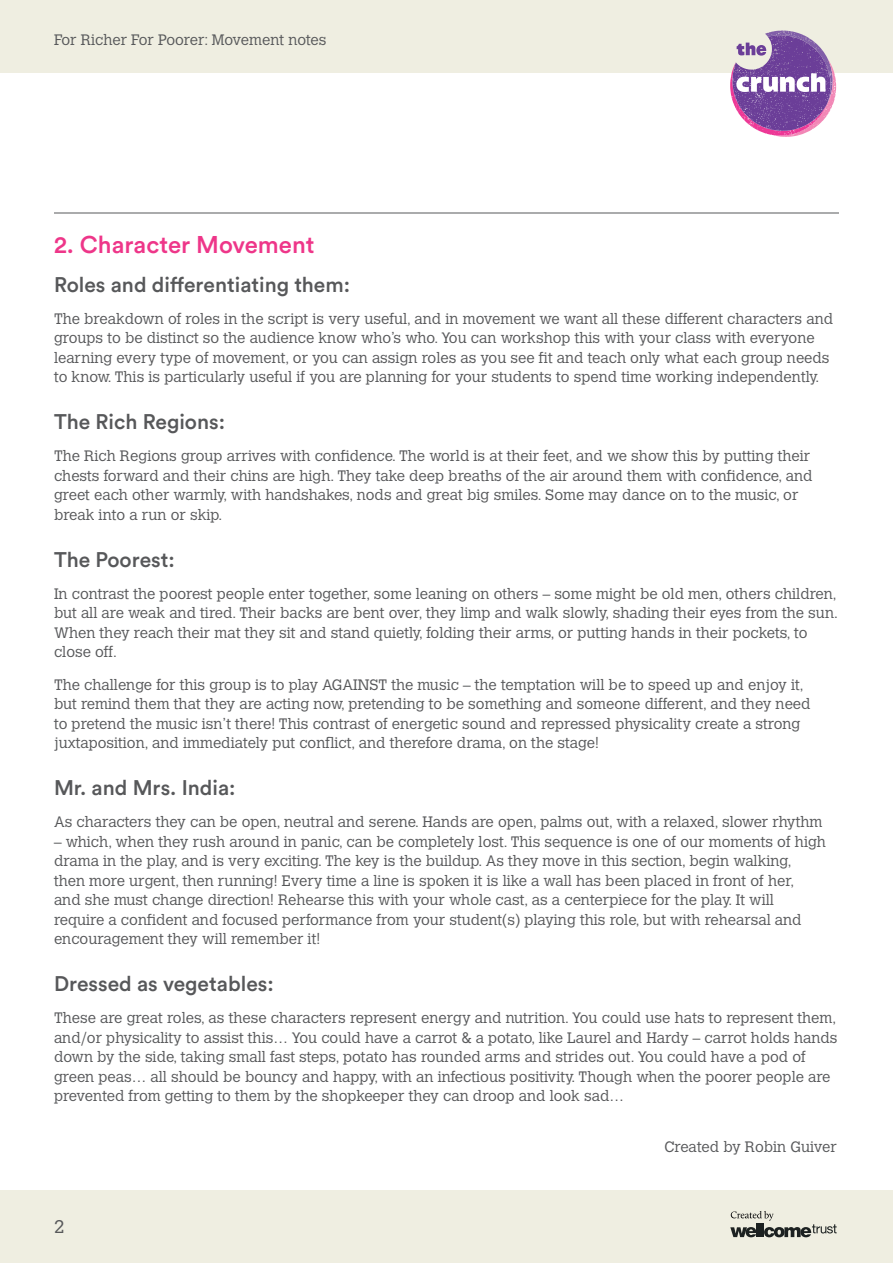
<style>
.page{position:relative;width:893px;height:1263px;background:#fff}
.page>*{position:absolute;margin:0;border:0;box-sizing:border-box;transform-origin:0 0}
.t1{font:500 24px "Circular Pro";color:#ee3689}
.t2{font:500 21px "Circular Pro";color:#57585a}
.t3{font:300 18px "Calvert MT Std";color:#57585a}
.t4{font:300 15px/19.5px "Calvert MT Std";color:#57585a}
</style>
<div class="page">
<div style="left:0;top:1191px;width:893px;height:72px;background:#efeee1"></div>
<div style="left:0;top:0;width:893px;height:72px;background:#efeee1"></div>
<svg style="left:730px;top:1211px;width:107px;height:26px"></svg>
<svg style="left:730px;top:31px;width:106px;height:106px"></svg>
<hr style="left:54px;top:213px;width:785px;height:1px;background:#57585a">
<p class="t4" style="left:54px;top:30px;width:274px">For Richer For Poorer: Movement notes</p>
<h1 class="t1" style="left:54px;top:229px;width:262px">2. Character Movement</h1>
<h2 class="t2" style="left:54px;top:270px;width:298px">Roles and differentiating them:</h2>
<p class="t4" style="left:54px;top:309px;width:781px">The breakdown of roles in the script is very useful, and in movement we want all these different characters and groups to be distinct so the audience know who’s who. You can workshop this with your class with everyone learning every type of movement, or you can assign roles as you see fit and teach only what each group needs to know. This is particularly useful if you are planning for your students to spend time working independently.</p>
<h2 class="t2" style="left:54px;top:407px;width:173px">The Rich Regions:</h2>
<p class="t4" style="left:54px;top:447px;width:760px">The Rich Regions group arrives with confidence. The world is at their feet, and we show this by putting their chests forward and their chins are high. They take deep breaths of the air around them with confidence, and greet each other warmly, with handshakes, nods and great big smiles. Some may dance on to the music, or break into a run or skip.</p>
<h2 class="t2" style="left:54px;top:545px;width:122px">The Poorest:</h2>
<p class="t4" style="left:54px;top:584px;width:785px">In contrast the poorest people enter together, some leaning on others – some might be old men, others children, but all are weak and tired. Their backs are bent over, they limp and walk slowly, shading their eyes from the sun.<br>When they reach their mat they sit and stand quietly, folding their arms, or putting hands in their pockets, to close off.</p>
<p class="t4" style="left:54px;top:675px;width:758px">The challenge for this group is to play AGAINST the music – the temptation will be to speed up and enjoy it, but remind them that they are acting now, pretending to be something and someone different, and they need to pretend the music isn’t there! This contrast of energetic sound and repressed physicality create a strong juxtaposition, and immediately put conflict, and therefore drama, on the stage!</p>
<h2 class="t2" style="left:54px;top:773px;width:183px">Mr. and Mrs. India:</h2>
<p class="t4" style="left:54px;top:812px;width:770px">As characters they can be open, neutral and serene. Hands are open, palms out, with a relaxed, slower rhythm</p>
<p class="t4" style="left:54px;top:832px;width:773px">– which, when they rush around in panic, can be completely lost. This sequence is one of our moments of high drama in the play, and is very exciting. The key is the buildup. As they move in this section, begin walking, then more urgent, then running! Every time a line is spoken it is like a wall has been placed in front of her,<br>and she must change direction! Rehearse this with your whole cast, as a centerpiece for the play. It will require a confident and focused performance from your student(s) playing this role, but with rehearsal and encouragement they will remember it!</p>
<h2 class="t2" style="left:54px;top:969px;width:221px">Dressed as vegetables:</h2>
<p class="t4" style="left:54px;top:1008px;width:785px">These are great roles, as these characters represent energy and nutrition. You could use hats to represent them, and/or physicality to assist this… You could have a carrot &amp; a potato, like Laurel and Hardy – carrot holds hands down by the side, taking small fast steps, potato has rounded arms and strides out. You could have a pod of green peas… all should be bouncy and happy, with an infectious positivity. Though when the poorer people are prevented from getting to them by the shopkeeper they can droop and look sad…</p>
<p class="t3" style="left:54px;top:1216px;width:12px">2</p>
<p class="t4" style="left:664px;top:1137px;width:174px">Created by Robin Guiver</p>
</div>
